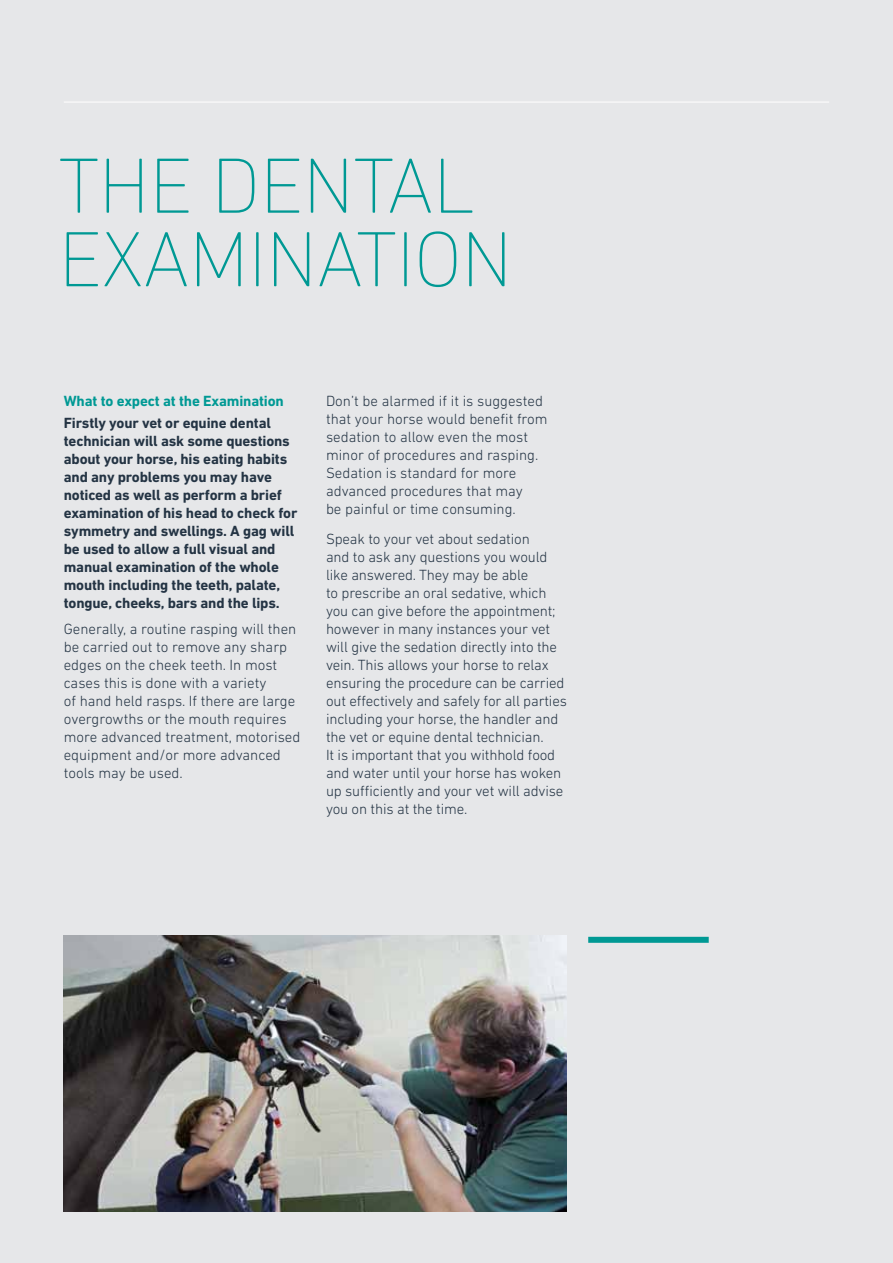
<style>
.page{position:relative;width:893px;height:1263px;background:#e6e7e9}
.page>*{position:absolute;margin:0;border:0;box-sizing:border-box;transform-origin:0 0}
.t1{font:200 79.5px/73.5px "DIN Next LT Pro";letter-spacing:-.01em;color:#009994}
.t2{font:300 15px/18px "DIN Next LT Pro";letter-spacing:-.01em;color:#243444}
.t3{font:700 15px/18px "DIN Next LT Pro";letter-spacing:-.01em;color:#243444}
.t4{font:700 15px "DIN Next LT Pro";letter-spacing:-.01em;color:#009994}
</style>
<div class="page">
<div style="left:588px;top:937px;width:121px;height:6px;background:#009994"></div>
<img style="left:64px;top:935px;width:503px;height:277px">
<hr style="left:64px;top:102px;width:765px;height:1px;background:#fff">
<h1 class="t1" style="left:58px;top:148px;width:418px">THE DENTAL<br>EXAMINATION</h1>
<p class="t4" style="left:64px;top:392px;width:222px">What to expect at the Examination</p>
<p class="t3" style="left:64px;top:414px;width:235px">Firstly your vet or equine dental technician will ask some questions about your horse, his eating habits and any problems you may have noticed as well as perform a brief examination of his head to check for symmetry and swellings. A gag will be used to allow a full visual and manual examination of the whole mouth including the teeth, palate, tongue, cheeks, bars and the lips.</p>
<p class="t2" style="left:64px;top:620px;width:238px">Generally, a routine rasping will then be carried out to remove any sharp edges on the cheek teeth. I n most cases this is done with a variety<br>of hand held rasps. If there are large overgrowths or the mouth requires more advanced treatment, motorised equipment and/or more advanced tools may be used.</p>
<p class="t2" style="left:326px;top:391px;width:223px">Don’t be alarmed if it is suggested that your horse would benefit from sedation to allow even the most minor of procedures and rasping.<br>Sedation is standard for more advanced procedures that may<br>be painful or time consuming.</p>
<p class="t2" style="left:326px;top:530px;width:242px">Speak to your vet about sedation<br>and to ask any questions you would like answered. They may be able<br>to prescribe an oral sedative, which you can give before the appointment; however in many instances your vet will give the sedation directly into the vein. This allows your horse to relax ensuring the procedure can be carried out effectively and safely for all parties including your horse, the handler and the vet or equine dental technician.<br>It is important that you withhold food and water until your horse has woken up sufficiently and your vet will advise you on this at the time.</p>
</div>
